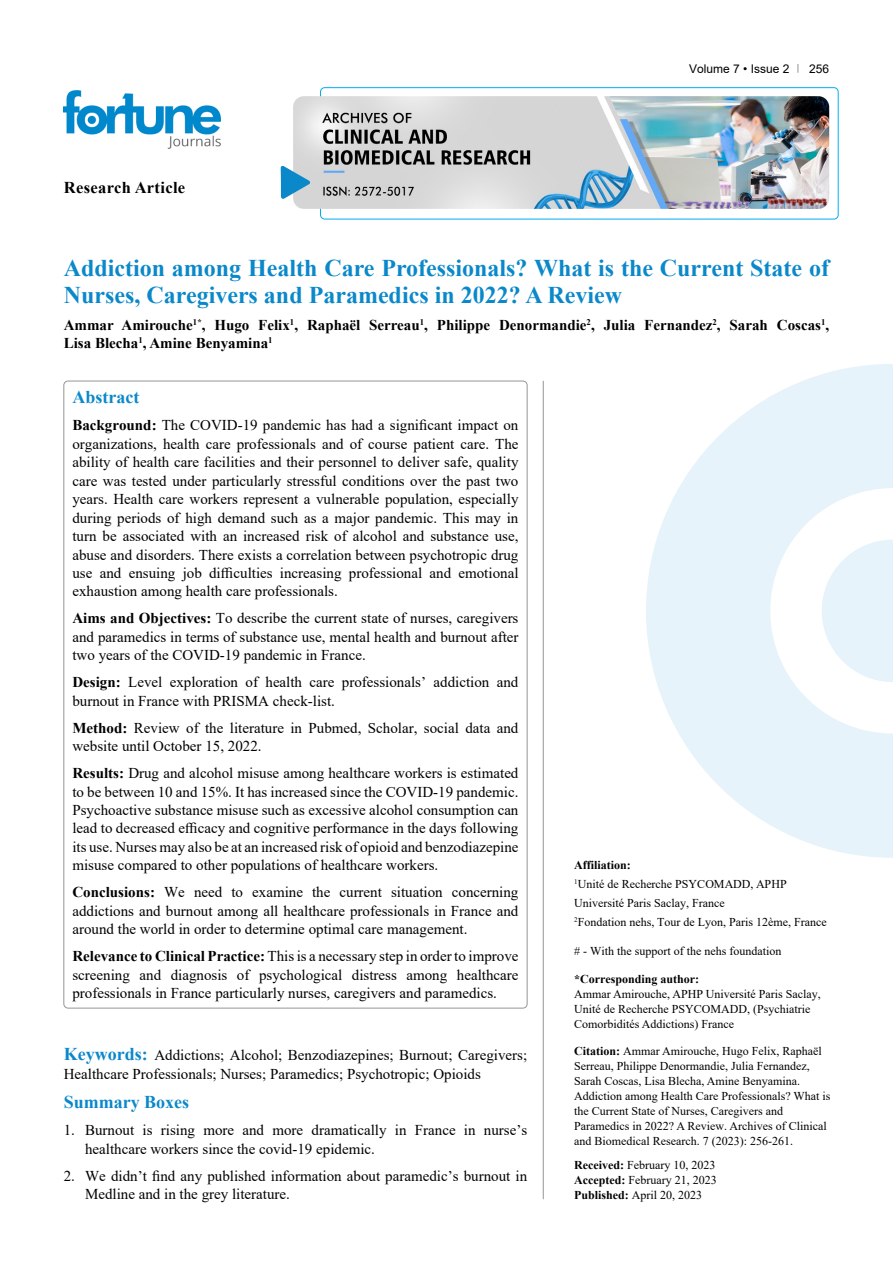
<style>
.page{position:relative;width:893px;height:1263px;background:#fff}
.page>*{position:absolute;margin:0;border:0;box-sizing:border-box;transform-origin:0 0}
.t1{font:700 24px/27px "Times New Roman";color:#0a88ca}
.t2{font:700 18px "Times New Roman";color:#0a88ca}
.t3{font:700 16.5px "Times New Roman";letter-spacing:.02em;color:#000}
.t4{font:15px/18.5px "Times New Roman";color:#000;text-align:justify}
.t5{font:700 15px/18.5px "Times New Roman";color:#000}
.t6{font:12px/15px "Times New Roman";color:#000}
.t7{font:700 12px "Times New Roman";color:#000}
.t8{font:12px "Arial";color:#000}
.s1{font-weight:700}
.s2{font-weight:700;font-size:18px;color:#0a88ca}
</style>
<div class="page">
<div style="left:320px;top:87px;width:518px;height:132px;border:1px solid #00aeef;border-radius:4px"></div>
<img style="left:64px;top:90px;width:157px;height:59px">
<img style="left:293px;top:96px;width:536px;height:113px">
<svg style="left:281px;top:166px;width:29px;height:33px"></svg>
<hr style="left:543px;top:381px;width:1px;height:818px;background:#939598">
<svg style="left:646px;top:364px;width:247px;height:494px;fill:#e6f3fa"></svg>
<svg style="left:822px;top:539px;width:71px;height:143px"></svg>
<p class="t3" style="left:64px;top:175px;width:123px">Research Article</p>
<p class="t8" style="left:689px;top:60px;width:102px">Volume 7 • Issue 2</p>
<p class="t8" style="left:809px;top:60px;width:22px">256</p>
<h1 class="t1" style="left:64px;top:254px;width:767px">Addiction among Health Care Professionals? What is the Current State of<br>Nurses, Caregivers and Paramedics in 2022? A Review</h1>
<p class="t5" style="left:64px;top:315px;width:767px">Ammar Amirouche<sup>1*</sup>, Hugo Felix<sup>1</sup>, Raphaël Serreau<sup>1</sup>, Philippe Denormandie<sup>2</sup>, Julia Fernandez<sup>2</sup>, Sarah Coscas<sup>1</sup>,<br>Lisa Blecha<sup>1</sup>, Amine Benyamina<sup>1</sup></p>
<p class="t2" style="left:72px;top:384px;width:68px">Abstract</p>
<p class="t4" style="left:72px;top:416px;width:447px"><span class="s1">Background:</span> The COVID-19 pandemic has had a significant impact on organizations, health care professionals and of course patient care. The ability of health care facilities and their personnel to deliver safe, quality care was tested under particularly stressful conditions over the past two years. Health care workers represent a vulnerable population, especially during periods of high demand such as a major pandemic. This may in turn be associated with an increased risk of alcohol and substance use, abuse and disorders. There exists a correlation between psychotropic drug use and ensuing job difficulties increasing professional and emotional exhaustion among health care professionals.</p>
<p class="t4" style="left:72px;top:609px;width:447px"><span class="s1">Aims and Objectives:</span> To describe the current state of nurses, caregivers and paramedics in terms of substance use, mental health and burnout after two years of the COVID-19 pandemic in France.</p>
<p class="t4" style="left:72px;top:672px;width:447px"><span class="s1">Design:</span> Level exploration of health care professionals’ addiction and burnout in France with PRISMA check-list.</p>
<p class="t4" style="left:72px;top:718px;width:447px"><span class="s1">Method:</span> Review of the literature in Pubmed, Scholar, social data and website until October 15, 2022.</p>
<p class="t4" style="left:72px;top:763px;width:447px"><span class="s1">Results:</span> Drug and alcohol misuse among healthcare workers is estimated to be between 10 and 15%. It has increased since the COVID-19 pandemic.<br>Psychoactive substance misuse such as excessive alcohol consumption can lead to decreased efficacy and cognitive performance in the days following its use. Nurses may also be at an increased risk of opioid and benzodiazepine misuse compared to other populations of healthcare workers.</p>
<p class="t4" style="left:72px;top:882px;width:447px"><span class="s1">Conclusions:</span> We need to examine the current situation concerning addictions and burnout among all healthcare professionals in France and around the world in order to determine optimal care management.</p>
<p class="t4" style="left:72px;top:946px;width:447px"><span class="s1">Relevance to Clinical Practice:</span> This is a necessary step in order to improve screening and diagnosis of psychological distress among healthcare professionals in France particularly nurses, caregivers and paramedics.</p>
<p class="t6" style="left:574px;top:855px;width:254px;line-height:19px"><span class="s1">Affiliation:<br></span><sup>1</sup>Unité de Recherche PSYCOMADD, APHP Université Paris Saclay, France<br><sup>2</sup>Fondation nehs, Tour de Lyon, Paris 12ème, France</p>
<p class="t6" style="left:574px;top:943px;width:209px"># - With the support of the nehs foundation</p>
<p class="t7" style="left:574px;top:970px;width:127px">*Corresponding author:</p>
<p class="t6" style="left:574px;top:986px;width:248px">Ammar Amirouche, APHP Université Paris Saclay,<br>Unité de Recherche PSYCOMADD, (Psychiatrie<br>Comorbidités Addictions) France</p>
<p class="t6" style="left:574px;top:1043px;width:258px"><span class="s1">Citation:</span> Ammar Amirouche, Hugo Felix, Raphaël Serreau, Philippe Denormandie, Julia Fernandez, Sarah Coscas, Lisa Blecha, Amine Benyamina.<br>Addiction among Health Care Professionals? What is the Current State of Nurses, Caregivers and Paramedics in 2022? A Review. Archives of Clinical and Biomedical Research. 7 (2023): 256-261.</p>
<p class="t6" style="left:574px;top:1157px;width:144px;text-align:justify"><span class="s1">Received:</span> February 10, 2023<br><span class="s1">Accepted:</span> February 21, 2023<br><span class="s1">Published:</span> April 20, 2023</p>
<p class="t4" style="left:64px;top:1045px;width:465px"><span class="s2">Keywords:</span> Addictions; Alcohol; Benzodiazepines; Burnout; Caregivers;<br>Healthcare Professionals; Nurses; Paramedics; Psychotropic; Opioids</p>
<p class="t2" style="left:64px;top:1089px;width:127px">Summary Boxes</p>
<p class="t4" style="left:85px;top:1120px;width:444px;text-indent:-21px">1. Burnout is rising more and more dramatically in France in nurse’s healthcare workers since the covid-19 epidemic.</p>
<p class="t4" style="left:85px;top:1166px;width:444px;text-indent:-21px">2. We didn’t find any published information about paramedic’s burnout in<br>Medline and in the grey literature.</p>
</div>
